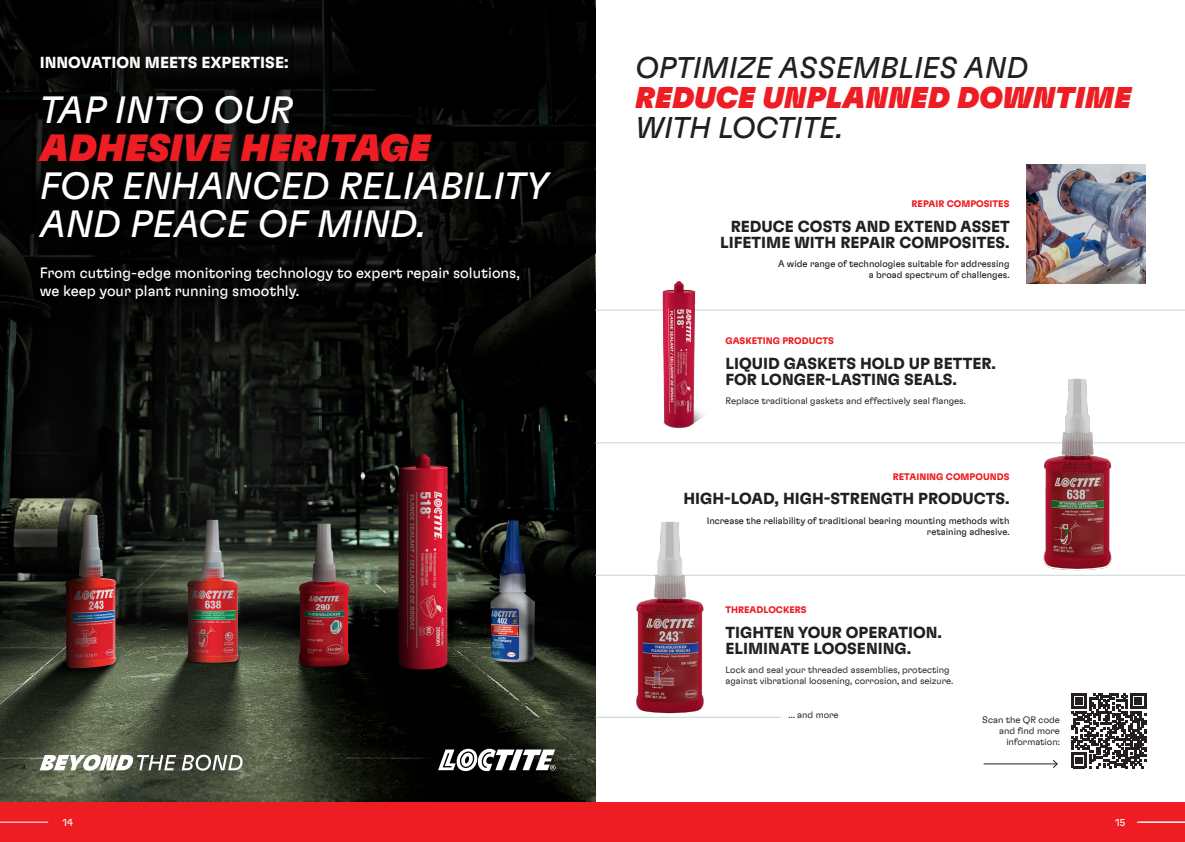
<style>
.page{position:relative;width:1185px;height:842px;background:#fff}
.page>*{position:absolute;margin:0;border:0;box-sizing:border-box;transform-origin:0 0}
.Headline_white_2{font:italic 38px/38px "Henkel GT Flexa";color:#fff}
.Headline__black{font:italic 30px/30px "Henkel GT Flexa";color:#231f20}
.Subheadline_4{font:700 16px/16px "Henkel GT Flexa";color:#231f20}
.Subheadline_4_R{font:700 16px/16px "Henkel GT Flexa";color:#231f20;text-align:right}
.Subheadline_5{font:700 16px "Henkel GT Flexa";color:#fff}
.Bodycopy_bigger{font:15px/18px "Henkel GT Flexa";color:#fff}
.t1{font:10px "Henkel GT Flexa";color:#fff}
.Bodycopy_light__black{font:300 9.5px/11px "Henkel GT Flexa";color:#231f20}
.Bodycopy_light_R{font:9.5px/11px "Henkel GT Flexa";color:#231f20;text-align:right}
.Bodycopy_light_R-2{font:700 9.5px "Henkel GT Flexa";color:#ee1d23}
.Bodycopy_light__black-2{font:700 9.5px "Henkel GT Flexa";color:#ee1d23}
.s1{font-family:"Henkel GT Flexa Bl It";font-style:normal;color:#ee1d23}
</style>
<div class="page">
<img style="left:0;top:453px;width:595px;height:349px">
<svg style="left:0;top:0;width:595px;height:453px;background:#060705"></svg>
<hr style="left:595px;top:310px;width:590px;height:1px;background:#bed8ce">
<hr style="left:595px;top:442px;width:590px;height:1px;background:#bed8ce">
<img style="left:1026px;top:164px;width:119px;height:120px">
<hr style="left:595px;top:575px;width:590px;height:1px;background:#bed8ce">
<hr style="left:595px;top:717px;width:186px;height:1px;background:#bed8ce">
<img style="left:598px;top:521px;width:182px;height:197px">
<img style="left:1024px;top:378px;width:112px;height:198px">
<img style="left:625px;top:281px;width:96px;height:163px">
<hr style="left:984px;top:763px;width:73px;height:1px;background:#231f20">
<svg style="left:1052px;top:760px;width:6px;height:8px"></svg>
<svg style="left:1071px;top:693px;width:75px;height:75px"></svg>
<div style="left:0;top:802px;width:1185px;height:40px;background:#ee1d23"></div>
<hr style="left:0;top:822px;width:48px;height:1px;background:#fff">
<hr style="left:1137px;top:822px;width:48px;height:1px;background:#fff">
<svg style="left:438px;top:749px;width:118px;height:22px"></svg>
<svg style="left:40px;top:754px;width:136px;height:17px"></svg>
<svg style="left:182px;top:755px;width:61px;height:16px"></svg>
<p class="Subheadline_5" style="left:40px;top:52px;width:250px">INNOVATION MEETS EXPERTISE:</p>
<p class="Headline_white_2" style="left:40px;top:89px;width:510px">TAP INTO OUR<br><span class="s1">ADHESIVE HERITAGE<br></span>FOR ENHANCED RELIABILITY<br>AND PEACE OF MIND.</p>
<p class="Bodycopy_bigger" style="left:40px;top:263px;width:482px">From cutting-edge monitoring technology to expert repair solutions, we keep your plant running smoothly.</p>
<p class="Headline__black" style="left:635px;top:51px;width:498px">OPTIMIZE ASSEMBLIES AND<br><span class="s1">REDUCE UNPLANNED DOWNTIME<br></span>WITH LOCTITE.</p>
<p class="Bodycopy_light_R-2" style="left:912px;top:198px;width:99px">REPAIR COMPOSITES</p>
<p class="Subheadline_4_R" style="left:720px;top:218px;width:291px">REDUCE COSTS AND EXTEND ASSET<br>LIFETIME WITH REPAIR COMPOSITES.</p>
<p class="Bodycopy_light_R" style="left:778px;top:258px;width:233px">A wide range of technologies suitable for addressing a broad spectrum of challenges.</p>
<p class="Bodycopy_light__black-2" style="left:725px;top:335px;width:110px">GASKETING PRODUCTS</p>
<p class="Subheadline_4" style="left:725px;top:354px;width:272px">LIQUID GASKETS HOLD UP BETTER.<br>FOR LONGER-LASTING SEALS.</p>
<p class="Bodycopy_light__black" style="left:725px;top:395px;width:242px">Replace traditional gaskets and effectively seal flanges.</p>
<p class="Bodycopy_light_R-2" style="left:893px;top:470px;width:118px">RETAINING COMPOUNDS</p>
<p class="Subheadline_4_R" style="left:683px;top:490px;width:328px">HIGH-LOAD, HIGH-STRENGTH PRODUCTS.</p>
<p class="Bodycopy_light_R" style="left:707px;top:514px;width:304px">Increase the reliability of traditional bearing mounting methods with retaining adhesive.</p>
<p class="Bodycopy_light__black-2" style="left:725px;top:604px;width:83px">THREADLOCKERS</p>
<p class="Subheadline_4" style="left:725px;top:624px;width:218px">TIGHTEN YOUR OPERATION.<br>ELIMINATE LOOSENING.</p>
<p class="Bodycopy_light__black" style="left:725px;top:664px;width:229px">Lock and seal your threaded assemblies, protecting against vibrational loosening, corrosion, and seizure.</p>
<p class="Bodycopy_light__black" style="left:788px;top:709px;width:52px">… and more</p>
<p class="Bodycopy_light__black" style="left:982px;top:714px;width:79px;text-align:right">Scan the QR code and find more information:</p>
<p class="t1" style="left:62px;top:816px;width:12px">14</p>
<p class="t1" style="left:1115px;top:816px;width:12px">15</p>
</div>
